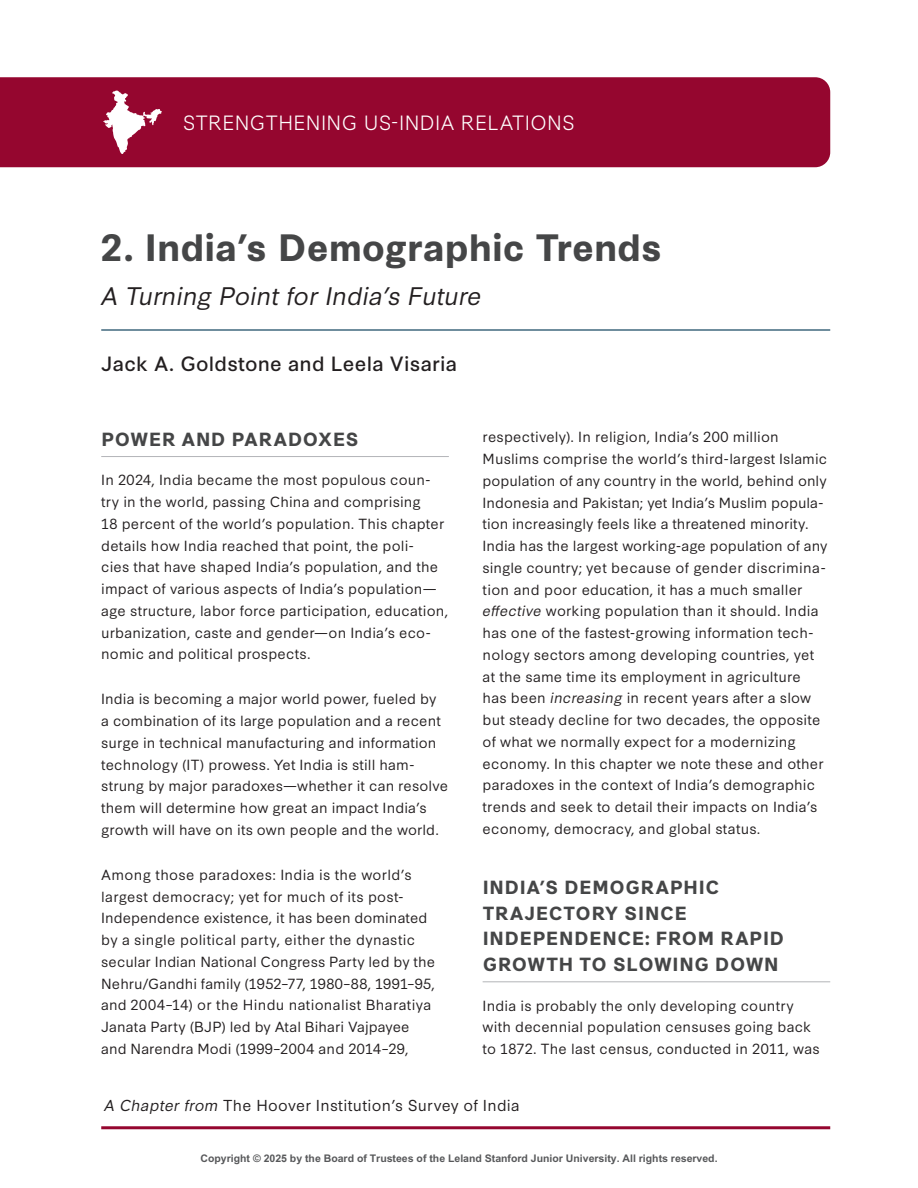
<style>
.page{position:relative;width:918px;height:1188px;background:#fff}
.page>*{position:absolute;margin:0;border:0;box-sizing:border-box;transform-origin:0 0}
.t1{font:700 36px "Synthese";letter-spacing:.005em;color:#454647}
.t2{font:italic 24px "Synthese";letter-spacing:-.005em;color:#231f20}
.t3{font:300 19.5px "Synthese";letter-spacing:.02em;color:#fff}
.eo_au{font:19.5px "Synthese";letter-spacing:.01em;color:#231f20}
.t4{font:700 18px/25.5px "Synthese";letter-spacing:.04em;color:#454647}
.t5{font:15px "Synthese";letter-spacing:.02em;color:#231f20}
.gt{font:13.8px/21.8px "Synthese";letter-spacing:.01em;color:#231f20}
.t6{font:700 10.5px "Arial";color:#57585a}
.s1{font-style:italic}
.s2{font-style:inherit}
</style>
<div class="page">
<div style="left:0;top:77px;width:830px;height:90px;background:#95062f"></div>
<hr style="left:101px;top:1126px;width:729px;height:3px;background:#95062f">
<svg style="left:103px;top:90px;width:59px;height:64px"></svg>
<hr style="left:101px;top:456px;width:348px;height:1px;background:#b6b7bb">
<hr style="left:483px;top:981px;width:347px;height:1px;background:#b6b7bb">
<hr style="left:101px;top:329px;width:729px;height:2px;background:#40687e">
<h3 class="t3" style="left:183px;top:106px;width:393px">STRENGTHENING US-INDIA RELATIONS</h3>
<h1 class="t1" style="left:101px;top:219px;width:562px">2. India’s Demographic Trends</h1>
<h1 class="t2" style="left:101px;top:276px;width:382px">A Turning Point for India’s Future</h1>
<p class="eo_au" style="left:101px;top:347px;width:357px">Jack A. Goldstone and Leela Visaria</p>
<h2 class="t4" style="left:101px;top:425px;width:259px">POWER AND PARADOXES</h2>
<p class="gt" style="left:101px;top:468px;width:348px">In 2024, India became the most populous coun&shy;try in the world, passing China and comprising<br>18 -percent of the world’s population. This chapter details how India reached that point, the poli-<br>cies that have shaped India’s population, and the impact of various aspects of India’s population— age structure, labor force participation, education, urbanization, caste and gender—on India’s eco&shy;nomic and political prospects.</p>
<p class="gt" style="left:101px;top:687px;width:348px">India is becoming a major world power, fueled by<br>a combination of its large population and a recent surge in technical manufacturing and information technology (IT) prowess. Yet India is still ham&shy;strung by major paradoxes—whether it can resolve them will determine how great an impact India’s growth will have on its own people and the world.</p>
<p class="gt" style="left:101px;top:862px;width:335px">Among those paradoxes: India is the world’s largest democracy; yet for much of its post-Independence existence, it has been dominated by a single political party, either the dynastic secular Indian National Congress Party led by the Nehru/Gandhi family (1952–77, 1980–88, 1991–95, and 2004–14) or the Hindu nationalist Bharatiya Janata Party (BJP) led by Atal Bihari Vajpayee and Narendra Modi (1999–2004 and 2014–29,</p>
<p class="gt" style="left:483px;top:425px;width:346px">respectively). In religion, India’s 200 million Muslims comprise the world’s third-largest Islamic population of any country in the world, behind only Indonesia and Pakistan; yet India’s Muslim popula&shy;tion increasingly feels like a threatened minority.<br>India has the largest working-age population of any single country; yet because of gender discrimina&shy;tion and poor education, it has a much smaller <span class="s1">effective</span> working population than it should. India has one of the fastest-growing information tech&shy;nology sectors among developing countries, yet at the same time its employment in agriculture has been <span class="s1">increasing</span> in recent years after a slow but steady decline for two decades, the opposite of what we normally expect for a modernizing economy. In this chapter we note these and other paradoxes in the context of India’s demographic trends and seek to detail their impacts on India’s economy, democracy, and global status.</p>
<h2 class="t4" style="left:483px;top:874px;width:303px">INDIA’S DEMOGRAPHIC<br>TRAJECTORY SINCE<br>INDEPENDENCE: FROM RAPID<br>GROWTH TO SLOWING DOWN</h2>
<p class="gt" style="left:483px;top:993px;width:339px">India is probably the only developing country with decennial population censuses going back to 1872. The last census, conducted in 2011, was</p>
<p class="t5" style="left:104px;top:1093px;width:417px"><span class="s1">A Chapter from</span> The Hoover Institution’s Survey of India</p>
<p class="t6" style="left:201px;top:1152px;width:519px">Copyright © 202<span class="s2">5</span> by the Board of Trustees of the Leland Stanford Junior University. All rights reserved.</p>
</div>
